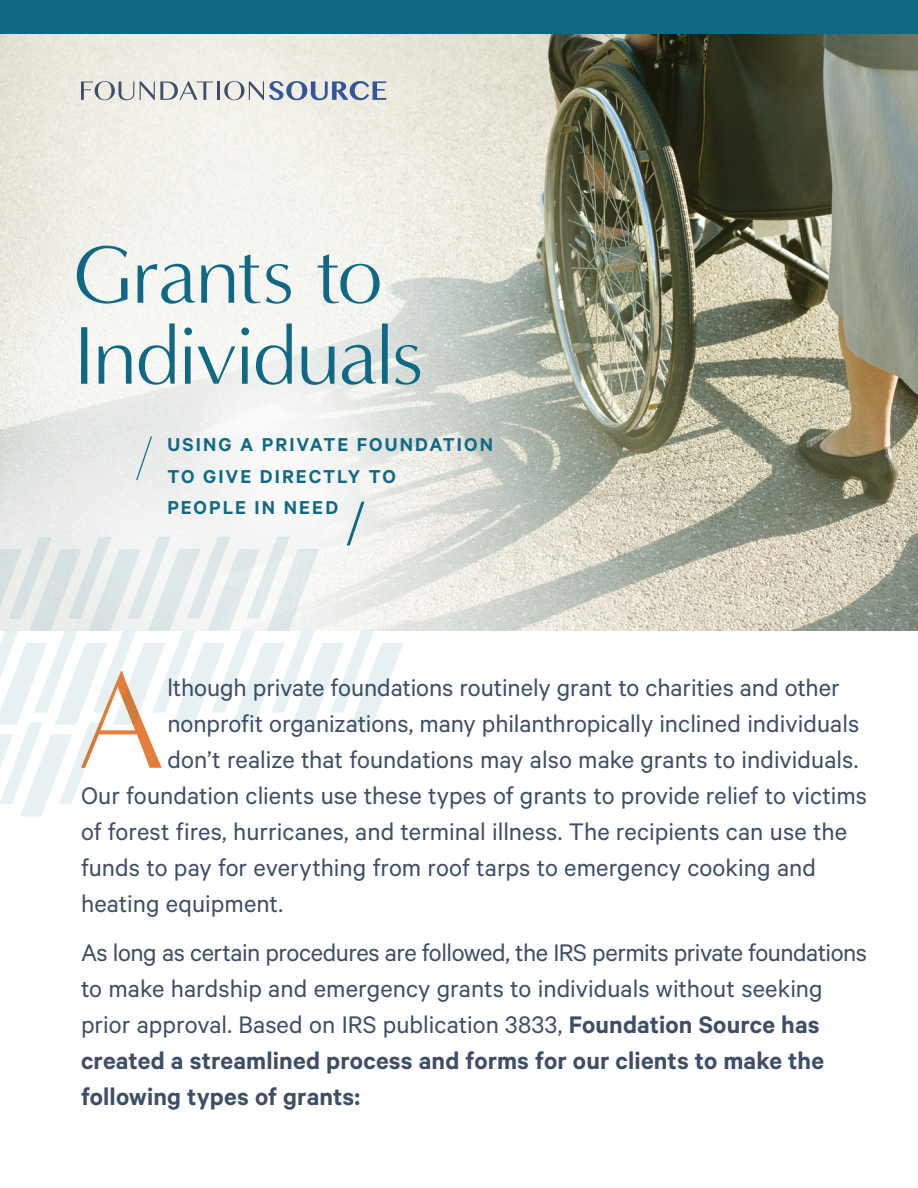
<style>
.page{position:relative;width:918px;height:1188px;background:#fff}
.page>*{position:absolute;margin:0;border:0;box-sizing:border-box;transform-origin:0 0}
.Intro_with_DropCap{font:141.45px "Minerva Modern";color:#e67d3a}
.Main_Title{font:84px/81px "Minerva Modern";letter-spacing:-.03em;color:#106984}
.Intro_with_DropCap-2{font:27px "Calibre";color:#3e4e66}
.Intro_No_Caps{font:27px/36px "Calibre";color:#3e4e66}
.Subheadline{font:600 21px/31.5px "Calibre";letter-spacing:.095em;color:#106984}
.s1{font-weight:600}
</style>
<div class="page">
<img style="left:0;top:33px;width:918px;height:598px">
<div style="left:0;top:0;width:918px;height:33px;background:#106984"></div>
<svg style="left:81px;top:81px;width:53px;height:19px"></svg>
<svg style="left:140px;top:81px;width:73px;height:19px"></svg>
<hr style="left:217px;top:82px;width:3px;height:18px;background:#3e4e66">
<svg style="left:224px;top:81px;width:162px;height:19px;background:#adb6c6"></svg>
<svg style="left:347px;top:502px;width:18px;height:35px"></svg>
<svg style="left:136px;top:436px;width:16px;height:44px"></svg>
<svg style="left:0;top:537px;width:404px;height:279px"></svg>
<p class="Main_Title" style="left:73px;top:235px;width:351px">Grants to<br>Individuals</p>
<p class="Subheadline" style="left:167px;top:428px;width:327px">USING A PRIVATE FOUNDATION<br>TO GIVE DIRECTLY TO<br>PEOPLE IN NEED</p>
<p class="Intro_with_DropCap" style="left:77px;top:639px;width:91px">A</p>
<p class="Intro_with_DropCap-2" style="left:167px;top:672px;width:674px">lthough private foundations routinely grant to charities and other</p>
<p class="Intro_with_DropCap-2" style="left:167px;top:708px;width:693px">nonprofit organizations, many philanthropically inclined individuals</p>
<p class="Intro_with_DropCap-2" style="left:167px;top:744px;width:693px">don’t realize that foundations may also make grants to individuals.</p>
<p class="Intro_with_DropCap-2" style="left:81px;top:780px;width:788px">Our foundation clients use these types of grants to provide relief to victims</p>
<p class="Intro_with_DropCap-2" style="left:81px;top:816px;width:768px">of forest fires, hurricanes, and terminal illness. The recipients can use the</p>
<p class="Intro_with_DropCap-2" style="left:81px;top:852px;width:737px">funds to pay for everything from roof tarps to emergency cooking and</p>
<p class="Intro_with_DropCap-2" style="left:81px;top:888px;width:204px">heating equipment.</p>
<p class="Intro_No_Caps" style="left:81px;top:934px;width:788px">As long as certain procedures are followed, the IRS permits private foundations to make hardship and emergency grants to individuals without seeking prior approval. Based on IRS publication 3833, <span class="s1">Foundation Source has created a streamlined process and forms for our clients to make the following types of grants:</span></p>
</div>
